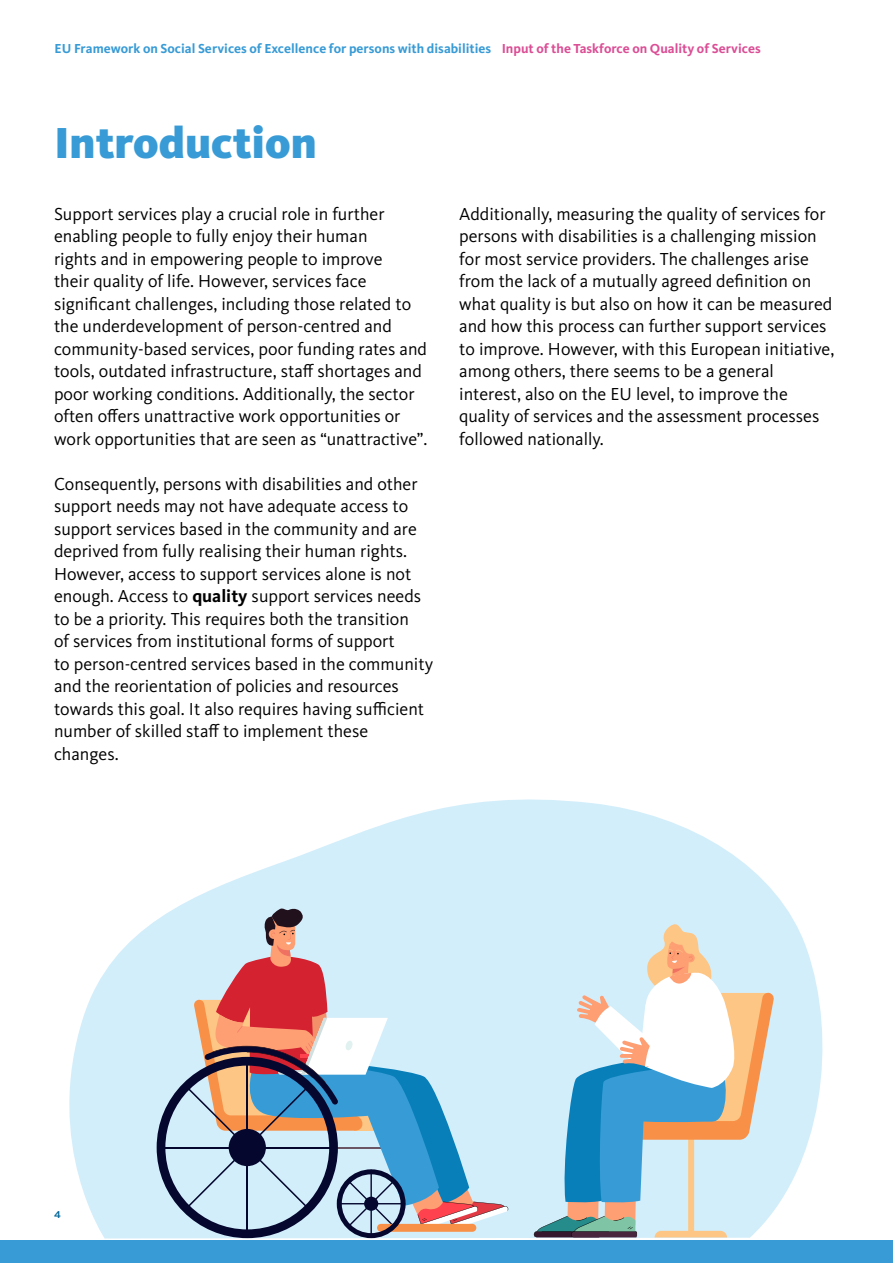
<style>
.page{position:relative;width:893px;height:1263px;background:#fff}
.page>*{position:absolute;margin:0;border:0;box-sizing:border-box;transform-origin:0 0}
.t1{font:900 45px "Kievit Pro";color:#389bd6}
.t2{font:21px "Kievit Pro";color:#016699}
.t3{font:18px/22.5px "Kievit Pro";color:#000}
.t4{font:700 13.5px "Kievit Pro";color:#389bd6}
.s1{color:#db4e95}
.s2{font-weight:700}
</style>
<div class="page">
<div style="left:0;top:1240px;width:893px;height:23px;background:#389bd6"></div>
<svg style="left:69px;top:799px;width:754px;height:439px;fill:#d3eefb"></svg>
<svg style="left:157px;top:907px;width:352px;height:331px;background:#b3bdcb"></svg>
<svg style="left:534px;top:919px;width:240px;height:318px;background:#bdd3da"></svg>
<p class="t4" style="left:55px;top:41px;width:708px">EU Framework on Social Services of Excellence for persons with disabilities <span class="s1">Input of the Taskforce on Quality of Services</span></p>
<h1 class="t1" style="left:54px;top:116px;width:264px">Introduction</h1>
<p class="t3" style="left:54px;top:202px;width:375px">Support services play a crucial role in further enabling people to fully enjoy their human<br>rights and in empowering people to improve<br>their quality of life. However, services face significant challenges, including those related to the underdevelopment of person-centred and community-based services, poor funding rates and tools, outdated infrastructure, staff shortages and poor working conditions. Additionally, the sector often offers unattractive work opportunities or work opportunities that are seen as “unattractive”.</p>
<p class="t3" style="left:54px;top:472px;width:381px">Consequently, persons with disabilities and other support needs may not have adequate access to support services based in the community and are deprived from fully realising their human rights.<br>However, access to support services alone is not enough. Access to <span class="s2">quality</span> support services needs to be a priority. This requires both the transition<br>of services from institutional forms of support<br>to person-centred services based in the community and the reorientation of policies and resources towards this goal. It also requires having sufficient number of skilled staff to implement these changes.</p>
<p class="t3" style="left:459px;top:202px;width:377px">Additionally, measuring the quality of services for persons with disabilities is a challenging mission for most service providers. The challenges arise from the lack of a mutually agreed definition on what quality is but also on how it can be measured and how this process can further support services to improve. However, with this European initiative, among others, there seems to be a general interest, also on the EU level, to improve the quality of services and the assessment processes followed nationally.</p>
<p class="t2" style="left:54px;top:1198px;width:8px">4</p>
</div>
